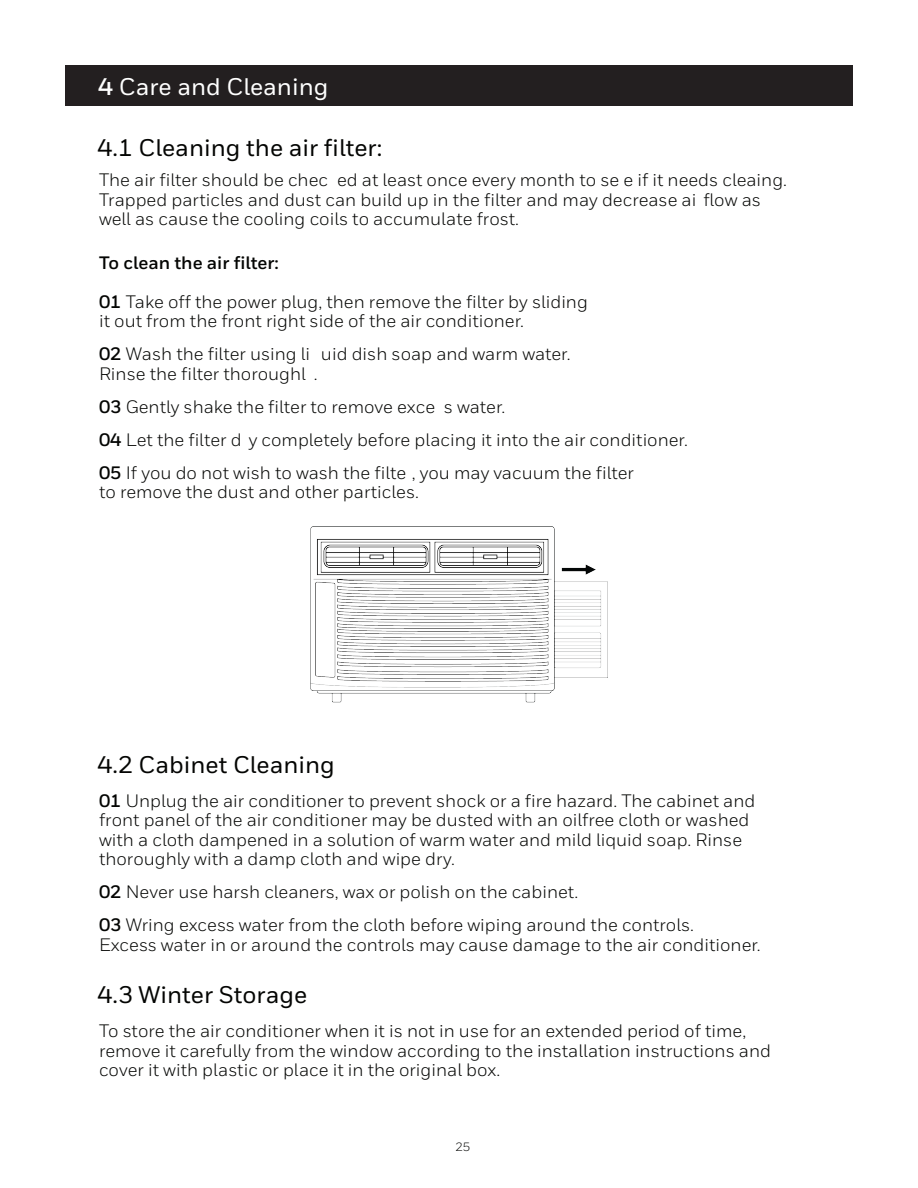
<style>
.page{position:relative;width:918px;height:1188px;background:#fff}
.page>*{position:absolute;margin:0;border:0;box-sizing:border-box;transform-origin:0 0}
.t1{font:500 24px "Honeywell Sans";color:#040503}
.t2{font:500 24px "Honeywell Sans";color:#fff}
.t3{font:18px/19.5px "Honeywell Sans";color:#040503}
.t4{font:12px "Honeywell Sans";color:#040503}
.s1{font-weight:700}
</style>
<div class="page">
<div style="left:65px;top:65px;width:788px;height:41px;background:#231f20"></div>
<img style="left:311px;top:526px;width:296px;height:177px">
<p class="t2" style="left:98px;top:72px;width:232px"><span class="s1">4</span> Care and Cleaning</p>
<p class="t1" style="left:98px;top:133px;width:286px">4.1 Cleaning the air filter:</p>
<p class="t3" style="left:99px;top:170px;width:690px">The air filter should be chec ed at least once every month to se e if it needs cleaing.<br>Trapped particles and dust can build up in the filter and may decrease ai flow as well as cause the cooling coils to accumulate frost.</p>
<p class="t3" style="left:99px;top:243px;width:490px;line-height:39px"><span class="s1">To clean the air filter:<br>01</span> Take off the power plug, then remove the filter by sliding</p>
<p class="t3" style="left:99px;top:311px;width:427px">it out from the front right side of the air conditioner.</p>
<p class="t3" style="left:99px;top:344px;width:473px"><span class="s1">02</span> Wash the filter using li uid dish soap and warm water.<br>Rinse the filter thoroughl .</p>
<p class="t3" style="left:99px;top:397px;width:408px"><span class="s1">03</span> Gently shake the filter to remove exce s water.</p>
<p class="t3" style="left:99px;top:430px;width:590px"><span class="s1">04</span> Let the filter d y completely before placing it into the air conditioner.</p>
<p class="t3" style="left:99px;top:463px;width:536px"><span class="s1">05</span> If you do not wish to wash the filte , you may vacuum the filter to remove the dust and other particles.</p>
<p class="t1" style="left:98px;top:750px;width:239px">4.2 Cabinet Cleaning</p>
<p class="t3" style="left:99px;top:791px;width:658px"><span class="s1">01</span> Unplug the air conditioner to prevent shock or a fire hazard. The cabinet and front panel of the air conditioner may be dusted with an oilfree cloth or washed with a cloth dampened in a solution of warm water and mild liquid soap. Rinse thoroughly with a damp cloth and wipe dry.</p>
<p class="t3" style="left:99px;top:882px;width:481px"><span class="s1">02</span> Never use harsh cleaners, wax or polish on the cabinet.</p>
<p class="t3" style="left:99px;top:915px;width:663px"><span class="s1">03</span> Wring excess water from the cloth before wiping around the controls.<br>Excess water in or around the controls may cause damage to the air conditioner.</p>
<p class="t1" style="left:98px;top:981px;width:211px">4.3 Winter Storage</p>
<p class="t3" style="left:99px;top:1021px;width:674px">To store the air conditioner when it is not in use for an extended period of time, remove it carefully from the window according to the installation instructions and cover it with plastic or place it in the original box.</p>
<p class="t4" style="left:455px;top:1140px;width:16px">25</p>
</div>
